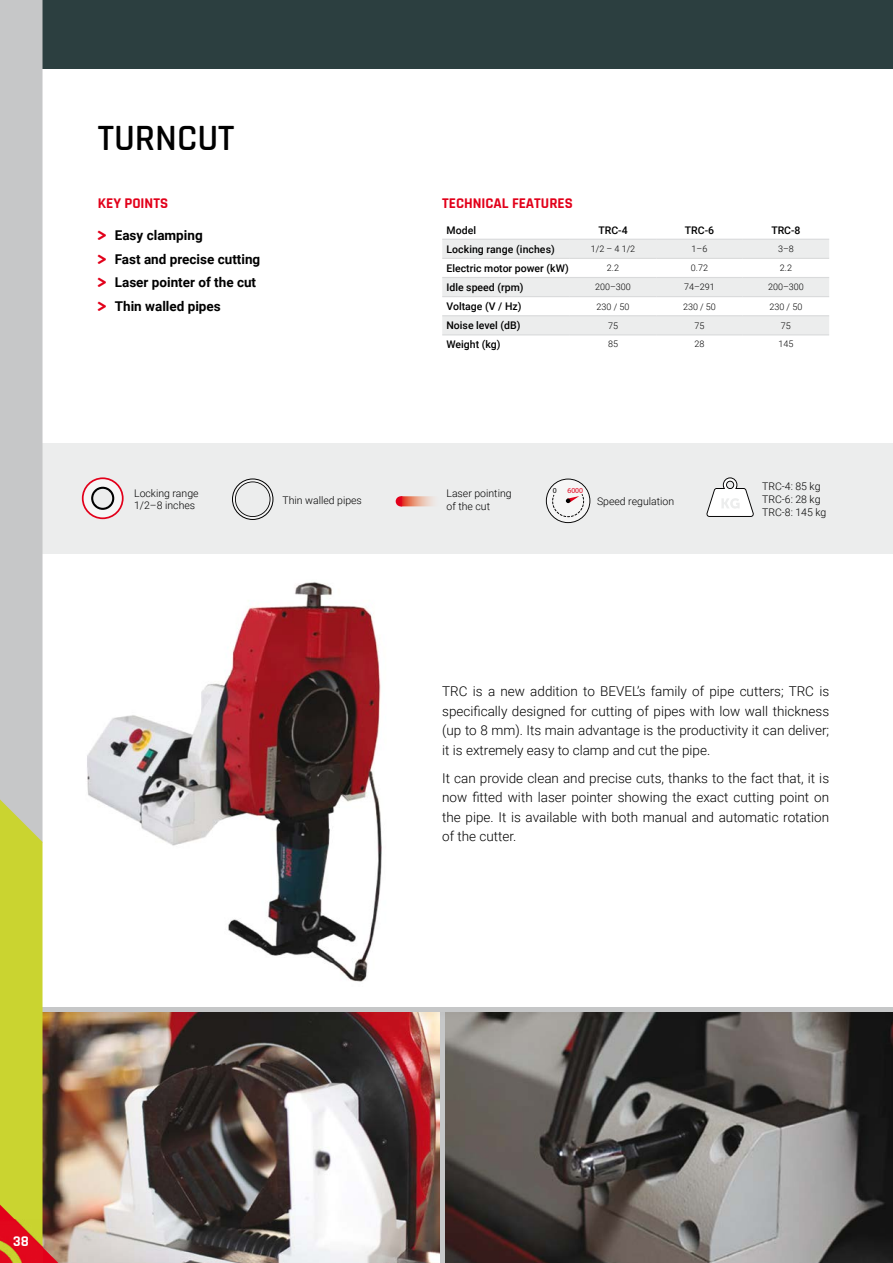
<style>
.page{position:relative;width:893px;height:1263px;background:#fff}
.page>*{position:absolute;margin:0;border:0;box-sizing:border-box;transform-origin:0 0}
.t1{font:600 37.5px "Rajdhani";color:#000}
.t2{font:700 15px "Rajdhani";color:#e2001a}
.t3{font:700 15px "Rajdhani";color:#fff}
.t4{font:300 13.5px/19.5px "Roboto";color:#000;text-align:justify}
.t5{font:700 13.5px/23.7px "Roboto";color:#000}
.t6{font:500 10.5px "Roboto";color:#000}
.t7{font:300 10.5px/12.6px "Roboto";color:#000}
.t8{font:300 9px "Roboto";color:#000}
.t9{font:7.65px "Myriad Pro";color:#e2001a}
.t10{font:7.65px "Myriad Pro";color:#000}
.s1{font-family:"Fredoka One";font-weight:400;color:#e2001a}
</style>
<div class="page">
<img style="left:71px;top:1022px;width:822px;height:241px">
<hr style="left:440px;top:1010px;width:4px;height:253px;background:#c6c7c8">
<div style="left:43px;top:0;width:850px;height:68px;background:#2c3f40"></div>
<img style="left:87px;top:582px;width:295px;height:400px">
<div style="left:43px;top:443px;width:850px;height:111px;background:#eceded"></div>
<hr style="left:43px;top:1008px;width:850px;height:4px;background:#c6c7c8">
<svg style="left:82px;top:477px;width:42px;height:42px"></svg>
<svg style="left:706px;top:477px;width:48px;height:40px"></svg>
<svg style="left:232px;top:478px;width:41px;height:42px"></svg>
<div style="left:396px;top:496px;width:10px;height:10px;background:#e2001a;border-radius:50%"></div>
<svg style="left:401px;top:496px;width:33px;height:10px"></svg>
<svg style="left:546px;top:479px;width:44px;height:44px"></svg>
<div style="left:547px;top:479px;width:42px;height:43px;background:#f6f6f6;border-radius:50%"></div>
<svg style="left:552px;top:494px;width:32px;height:23px"></svg>
<svg style="left:0;top:0;width:71px;height:1263px"></svg>
<img style="left:0;top:1220px;width:42px;height:43px">
<svg style="left:442px;top:240px;width:387px;height:94px"></svg>
<hr style="left:442px;top:239px;width:128px;height:1px;background:#d9dadb">
<hr style="left:570px;top:239px;width:86px;height:1px;background:#d9dadb">
<hr style="left:656px;top:239px;width:87px;height:1px;background:#d9dadb">
<hr style="left:743px;top:239px;width:86px;height:1px;background:#d9dadb">
<hr style="left:442px;top:258px;width:128px;height:1px;background:#d9dadb">
<hr style="left:570px;top:258px;width:86px;height:1px;background:#d9dadb">
<hr style="left:656px;top:258px;width:87px;height:1px;background:#d9dadb">
<hr style="left:743px;top:258px;width:86px;height:1px;background:#d9dadb">
<hr style="left:442px;top:277px;width:128px;height:1px;background:#d9dadb">
<hr style="left:570px;top:277px;width:86px;height:1px;background:#d9dadb">
<hr style="left:656px;top:277px;width:87px;height:1px;background:#d9dadb">
<hr style="left:743px;top:277px;width:86px;height:1px;background:#d9dadb">
<hr style="left:442px;top:296px;width:128px;height:1px;background:#d9dadb">
<hr style="left:570px;top:296px;width:86px;height:1px;background:#d9dadb">
<hr style="left:656px;top:296px;width:87px;height:1px;background:#d9dadb">
<hr style="left:743px;top:296px;width:86px;height:1px;background:#d9dadb">
<hr style="left:442px;top:315px;width:128px;height:1px;background:#d9dadb">
<hr style="left:570px;top:315px;width:86px;height:1px;background:#d9dadb">
<hr style="left:656px;top:315px;width:87px;height:1px;background:#d9dadb">
<hr style="left:743px;top:315px;width:86px;height:1px;background:#d9dadb">
<hr style="left:442px;top:334px;width:128px;height:1px;background:#d9dadb">
<hr style="left:570px;top:334px;width:86px;height:1px;background:#d9dadb">
<hr style="left:656px;top:334px;width:87px;height:1px;background:#d9dadb">
<hr style="left:743px;top:334px;width:86px;height:1px;background:#d9dadb">
<h1 class="t1" style="left:98px;top:115px;width:138px">TURNCUT</h1>
<p class="t2" style="left:98px;top:194px;width:72px">KEY POINTS</p>
<p class="t2" style="left:442px;top:194px;width:132px">TECHNICAL FEATURES</p>
<p class="t5" style="left:98px;top:223px;width:164px"><span class="s1">&gt;</span> Easy clamping<br><span class="s1">&gt;</span> Fast and precise cutting <span class="s1">&gt;</span> Laser pointer of the cut <span class="s1">&gt;</span> Thin walled pipes</p>
<p class="t6" style="left:446px;top:223px;width:31px">Model</p>
<p class="t6" style="left:598px;top:223px;width:31px">TRC-4</p>
<p class="t6" style="left:685px;top:223px;width:31px">TRC-6</p>
<p class="t6" style="left:771px;top:223px;width:31px">TRC-8</p>
<p class="t6" style="left:446px;top:242px;width:110px">Locking range (inches)</p>
<p class="t8" style="left:591px;top:243px;width:46px">1/2 – 4 1/2</p>
<p class="t8" style="left:692px;top:243px;width:17px">1–6</p>
<p class="t8" style="left:778px;top:243px;width:17px">3–8</p>
<p class="t6" style="left:446px;top:261px;width:124px">Electric motor power (kW)</p>
<p class="t8" style="left:607px;top:262px;width:14px">2.2</p>
<p class="t8" style="left:691px;top:262px;width:19px">0.72</p>
<p class="t8" style="left:780px;top:262px;width:14px">2.2</p>
<p class="t6" style="left:446px;top:280px;width:79px">Idle speed (rpm)</p>
<p class="t8" style="left:595px;top:281px;width:37px">200–300</p>
<p class="t8" style="left:684px;top:281px;width:32px">74–291</p>
<p class="t8" style="left:768px;top:281px;width:37px">200–300</p>
<p class="t6" style="left:446px;top:299px;width:76px">Voltage (V / Hz)</p>
<p class="t8" style="left:597px;top:300px;width:34px">230 / 50</p>
<p class="t8" style="left:683px;top:300px;width:34px">230 / 50</p>
<p class="t8" style="left:769px;top:300px;width:34px">230 / 50</p>
<p class="t6" style="left:446px;top:318px;width:76px">Noise level (dB)</p>
<p class="t8" style="left:608px;top:319px;width:11px">75</p>
<p class="t8" style="left:694px;top:319px;width:11px">75</p>
<p class="t8" style="left:781px;top:319px;width:11px">75</p>
<p class="t6" style="left:446px;top:337px;width:55px">Weight (kg)</p>
<p class="t8" style="left:608px;top:338px;width:11px">85</p>
<p class="t8" style="left:694px;top:338px;width:11px">28</p>
<p class="t8" style="left:778px;top:338px;width:16px">145</p>
<p class="t7" style="left:134px;top:486px;width:66px">Locking range<br>1/2–8 inches</p>
<p class="t7" style="left:762px;top:480px;width:66px">TRC-4: 85 kg<br>TRC-6: 28 kg<br>TRC-8: 145 kg</p>
<p class="t10" style="left:553px;top:486px;width:5px">0</p>
<p class="t9" style="left:567px;top:485px;width:17px">6000</p>
<p class="t7" style="left:282px;top:494px;width:81px">Thin walled pipes</p>
<p class="t7" style="left:446px;top:486px;width:67px">Laser pointing of the cut</p>
<p class="t7" style="left:597px;top:494px;width:79px">Speed regulation</p>
<p class="t4" style="left:442px;top:681px;width:388px">TRC is a new addition to BEVEL’s family of pipe cutters; TRC is specifically designed for cutting of pipes with low wall thickness (up to 8 mm). Its main advantage is the productivity it can deliver; it is extremely easy to clamp and cut the pipe.</p>
<p class="t4" style="left:442px;top:768px;width:388px">It can provide clean and precise cuts, thanks to the fact that, it is now fitted with laser pointer showing the exact cutting point on the pipe. It is available with both manual and automatic rotation of the cutter.</p>
<p class="t3" style="left:13px;top:1232px;width:17px">38</p>
</div>
